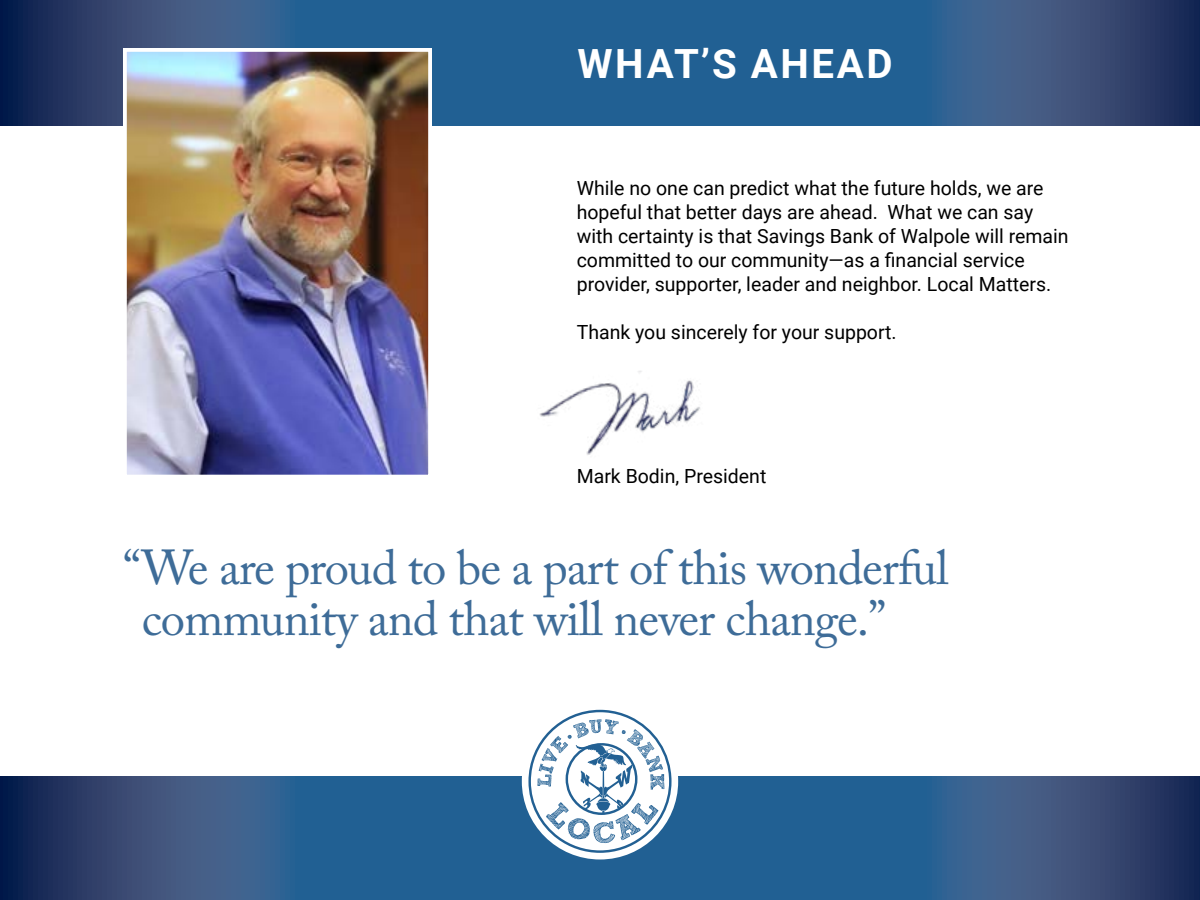
<style>
.page{position:relative;width:1200px;height:900px;background:#fff}
.page>*{position:absolute;margin:0;border:0;box-sizing:border-box;transform-origin:0 0}
.t1{font:48.75px/51px "Adobe Caslon Pro";letter-spacing:-.02em;color:#3e6c98}
.t2{font:700 40.2px "Roboto";letter-spacing:.065em;color:#fff}
.t3{font:19.5px/24px "Roboto";color:#000}
</style>
<div class="page">
<img style="left:539px;top:371px;width:161px;height:84px">
<svg style="left:0;top:0;width:1200px;height:126px;background:#285584"></svg>
<svg style="left:0;top:777px;width:1200px;height:123px;background:#2a5684"></svg>
<img style="left:128px;top:53px;width:299px;height:421px">
<div style="left:123px;top:48px;width:309px;height:431px;border:4px solid #fff"></div>
<div style="left:522px;top:703px;width:156px;height:157px;background:#fff;border-radius:50%"></div>
<svg style="left:528px;top:710px;width:144px;height:143px"></svg>
<h2 class="t2" style="left:577px;top:36px;width:317px">WHAT’S AHEAD</h2>
<p class="t3" style="left:577px;top:175px;width:493px">While no one can predict what the future holds, we are hopeful that better days are ahead. What we can say with certainty is that Savings Bank of Walpole will remain committed to our community—as a financial service provider, supporter, leader and neighbor. Local Matters.</p>
<p class="t3" style="left:577px;top:319px;width:321px">Thank you sincerely for your support.</p>
<p class="t3" style="left:577px;top:463px;width:191px">Mark Bodin, President</p>
<h1 class="t1" style="left:142px;top:542px;width:808px;text-indent:-19px">“We are proud to be a part of this wonderful community and that will never change.”</h1>
</div>
